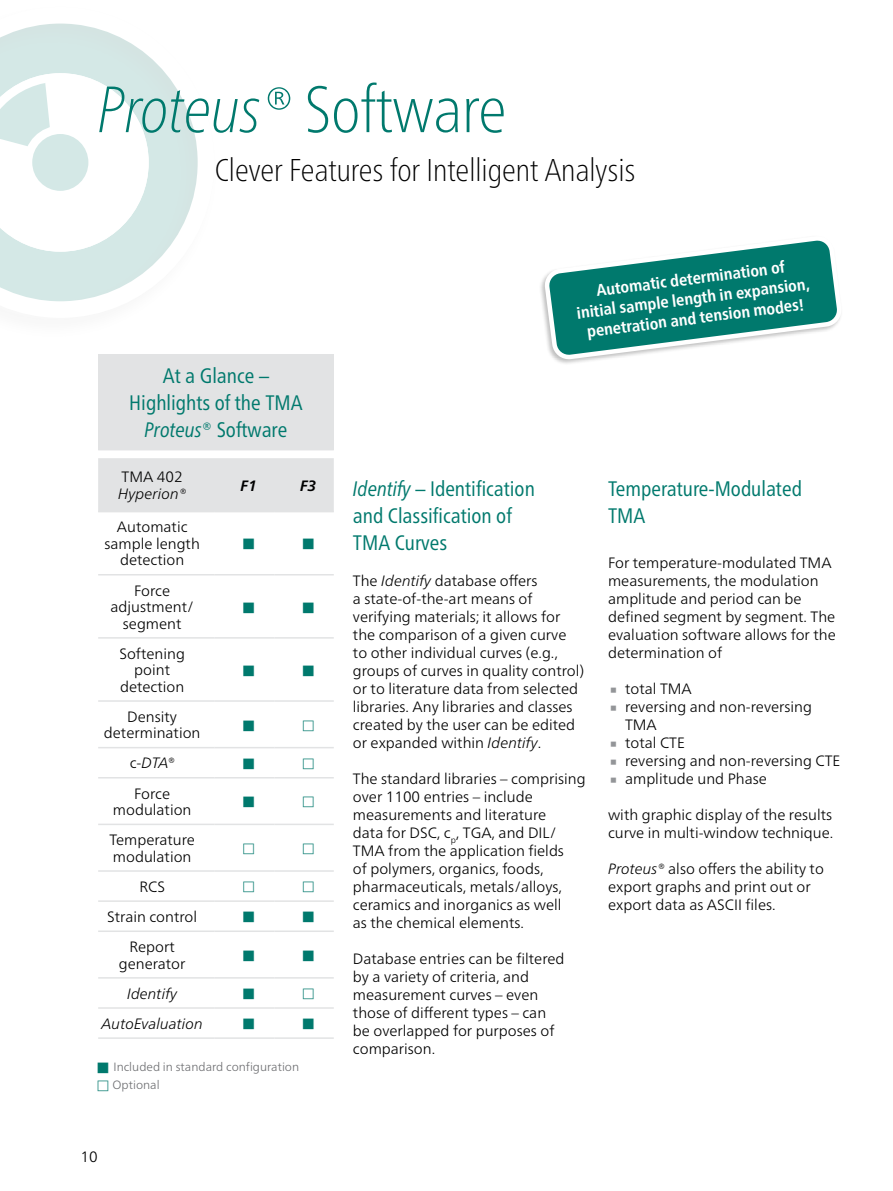
<style>
.page{position:relative;width:893px;height:1191px;background:#fff}
.page>*{position:absolute;margin:0;border:0;box-sizing:border-box;transform-origin:0 0}
.Headline_n{font:italic 100 condensed 65.25px "Frutiger Neue LTW1 G";color:#00796d}
.t1{font:45px "Frutiger Neue LTW1 G";color:#939598}
.Headline_n-2{font:100 condensed 31.5px "Frutiger Neue LTW1 G";color:#000}
.Subhead_1_grün_n{font:condensed 21px/27px "Frutiger Neue LTW1 G";color:#00796d}
.Fließtext_de{font:700 condensed 16.5px/19.8px "Frutiger Neue LTW1 G";color:#fff;text-align:center}
.Fließtext_de_n{font:300 15px/18px "Frutiger Neue LTW1 G";color:#000}
.Fließtext_en_n{font:300 15px/16.5px "Frutiger Neue LTW1 G";color:#000;text-align:center}
.Fließtext_en_n-2{font:italic 300 15px "Frutiger Neue LTW1 G";color:#000}
.Fließtext_en_n-3{font:italic 700 15px "Frutiger Neue LTW1 G";color:#000}
.Bildunterschrift_n{font:300 12px "Frutiger Neue LTW1 G";color:#6d6e71}
.s1{font-style:normal}
.s2{font-style:italic}
</style>
<div class="page">
<svg style="left:0;top:23px;width:198px;height:279px"></svg>
<svg style="left:0;top:73px;width:149px;height:179px"></svg>
<div style="left:539px;top:235px;width:304px;height:130px;background:#000;opacity:.25"></div>
<svg style="left:546px;top:237px;width:294px;height:121px"></svg>
<div style="left:98px;top:354px;width:236px;height:96px;background:#e2e3e4"></div>
<div style="left:98px;top:458px;width:236px;height:53px;background:#e2e3e4"></div>
<hr style="left:98px;top:511px;width:117px;height:1px;background:#e2e3e4">
<hr style="left:215px;top:511px;width:59px;height:1px;background:#e2e3e4">
<hr style="left:274px;top:511px;width:60px;height:1px;background:#e2e3e4">
<hr style="left:98px;top:574px;width:117px;height:1px;background:#e2e3e4">
<hr style="left:98px;top:637px;width:117px;height:1px;background:#e2e3e4">
<hr style="left:98px;top:700px;width:117px;height:2px;background:#e2e3e4">
<hr style="left:98px;top:747px;width:117px;height:1px;background:#e2e3e4">
<hr style="left:98px;top:777px;width:117px;height:1px;background:#e2e3e4">
<hr style="left:98px;top:823px;width:117px;height:2px;background:#e2e3e4">
<hr style="left:98px;top:870px;width:117px;height:1px;background:#e2e3e4">
<hr style="left:98px;top:900px;width:117px;height:2px;background:#e2e3e4">
<hr style="left:98px;top:930px;width:117px;height:2px;background:#e2e3e4">
<hr style="left:98px;top:977px;width:117px;height:1px;background:#e2e3e4">
<hr style="left:98px;top:1007px;width:117px;height:1px;background:#e2e3e4">
<hr style="left:98px;top:1037px;width:117px;height:1px;background:#e2e3e4">
<hr style="left:215px;top:574px;width:59px;height:1px;background:#e2e3e4">
<hr style="left:215px;top:637px;width:59px;height:1px;background:#e2e3e4">
<hr style="left:215px;top:700px;width:59px;height:2px;background:#e2e3e4">
<hr style="left:215px;top:747px;width:59px;height:1px;background:#e2e3e4">
<hr style="left:215px;top:777px;width:59px;height:1px;background:#e2e3e4">
<hr style="left:215px;top:823px;width:59px;height:2px;background:#e2e3e4">
<hr style="left:215px;top:870px;width:59px;height:1px;background:#e2e3e4">
<hr style="left:215px;top:900px;width:59px;height:2px;background:#e2e3e4">
<hr style="left:215px;top:930px;width:59px;height:2px;background:#e2e3e4">
<hr style="left:215px;top:977px;width:59px;height:1px;background:#e2e3e4">
<hr style="left:215px;top:1007px;width:59px;height:1px;background:#e2e3e4">
<hr style="left:215px;top:1037px;width:59px;height:1px;background:#e2e3e4">
<hr style="left:274px;top:574px;width:60px;height:1px;background:#e2e3e4">
<hr style="left:274px;top:637px;width:60px;height:1px;background:#e2e3e4">
<hr style="left:274px;top:700px;width:60px;height:2px;background:#e2e3e4">
<hr style="left:274px;top:747px;width:60px;height:1px;background:#e2e3e4">
<hr style="left:274px;top:777px;width:60px;height:1px;background:#e2e3e4">
<hr style="left:274px;top:823px;width:60px;height:2px;background:#e2e3e4">
<hr style="left:274px;top:870px;width:60px;height:1px;background:#e2e3e4">
<hr style="left:274px;top:900px;width:60px;height:2px;background:#e2e3e4">
<hr style="left:274px;top:930px;width:60px;height:2px;background:#e2e3e4">
<hr style="left:274px;top:977px;width:60px;height:1px;background:#e2e3e4">
<hr style="left:274px;top:1007px;width:60px;height:1px;background:#e2e3e4">
<hr style="left:274px;top:1037px;width:60px;height:1px;background:#e2e3e4">
<p class="Headline_n" style="left:98px;top:62px;width:410px">Proteus® <span class="s1">Software</span></p>
<p class="Headline_n-2" style="left:215px;top:147px;width:422px">Clever Features for Intelligent Analysis</p>
<p class="Subhead_1_grün_n" style="left:129px;top:360px;width:175px;text-align:center">At a Glance –<br>Highlights of the TMA<br><span class="s2">Proteus</span>® Software</p>
<p class="Fließtext_en_n" style="left:122px;top:469px;width:63px">TMA 402</p>
<p class="Fließtext_en_n-2" style="left:118px;top:485px;width:70px">Hyperion®</p>
<p class="Fließtext_en_n-3" style="left:240px;top:476px;width:18px">F1</p>
<p class="Fließtext_en_n-3" style="left:300px;top:476px;width:18px">F3</p>
<p class="Fließtext_en_n" style="left:117px;top:519px;width:72px">Automatic</p>
<p class="Fließtext_en_n" style="left:105px;top:535px;width:97px">sample length</p>
<p class="Fließtext_en_n" style="left:120px;top:552px;width:66px">detection</p>
<p class="Fließtext_en_n" style="left:110px;top:582px;width:85px">Force adjustment/</p>
<p class="Fließtext_en_n" style="left:123px;top:615px;width:60px">segment</p>
<p class="Fließtext_en_n" style="left:119px;top:645px;width:67px">Softening</p>
<p class="Fließtext_en_n" style="left:134px;top:661px;width:37px">point</p>
<p class="Fließtext_en_n" style="left:120px;top:678px;width:66px">detection</p>
<p class="Fließtext_en_n" style="left:127px;top:708px;width:51px">Density</p>
<p class="Fließtext_en_n" style="left:104px;top:724px;width:98px">determination</p>
<p class="Fließtext_en_n-2" style="left:130px;top:754px;width:46px"><span class="s1">c-</span>DTA®</p>
<p class="Fließtext_en_n" style="left:134px;top:785px;width:37px">Force</p>
<p class="Fließtext_en_n" style="left:113px;top:801px;width:80px">modulation</p>
<p class="Fließtext_en_n" style="left:109px;top:831px;width:87px">Temperature</p>
<p class="Fließtext_en_n" style="left:113px;top:848px;width:80px">modulation</p>
<p class="Fließtext_en_n" style="left:139px;top:878px;width:27px">RCS</p>
<p class="Fließtext_en_n" style="left:107px;top:908px;width:91px">Strain control</p>
<p class="Fließtext_en_n" style="left:129px;top:938px;width:47px">Report</p>
<p class="Fließtext_en_n" style="left:119px;top:955px;width:68px">generator</p>
<p class="Fließtext_en_n-2" style="left:127px;top:984px;width:52px">Identify</p>
<p class="Fließtext_en_n-2" style="left:102px;top:1014px;width:103px">AutoEvaluation</p>
<p class="Bildunterschrift_n" style="left:114px;top:1059px;width:187px">Included in standard configuration</p>
<p class="Bildunterschrift_n" style="left:113px;top:1077px;width:49px">Optional</p>
<p class="Fließtext_de_n" style="left:81px;top:1147px;width:19px">10</p>
<p class="Fließtext_de" style="left:573px;top:282px;width:236px;rotate:-7deg">Automatic determination of<br>initial sample length in expansion, penetration and tension modes!</p>
<p class="Subhead_1_grün_n" style="left:353px;top:473px;width:183px"><span class="s2">Identify</span> – Identification and Classification of<br>TMA Curves</p>
<p class="Fließtext_de_n" style="left:353px;top:571px;width:233px">The <span class="s2">Identify</span> database offers<br>a state-of-the-art means of verifying materials; it allows for the comparison of a given curve to other individual curves (e.g., groups of curves in quality control) or to literature data from selected libraries. Any libraries and classes created by the user can be edited or expanded within <span class="s2">Identify</span>.</p>
<p class="Fließtext_de_n" style="left:353px;top:769px;width:234px">The standard libraries – comprising over 1100 entries – include measurements and literature<br>data for DSC, c<sub>p</sub>, TGA, and DIL/<br>TMA from the application fields<br>of polymers, organics, foods, pharmaceuticals, metals/alloys, ceramics and inorganics as well<br>as the chemical elements.</p>
<p class="Fließtext_de_n" style="left:353px;top:949px;width:213px">Database entries can be filtered</p>
<p class="Fließtext_de_n" style="left:353px;top:967px;width:203px">by a variety of criteria, and measurement curves – even those of different types – can be overlapped for purposes of comparison.</p>
<p class="Subhead_1_grün_n" style="left:608px;top:473px;width:195px">Temperature-Modulated<br>TMA</p>
<p class="Fließtext_de_n" style="left:608px;top:553px;width:225px">For temperature-modulated TMA</p>
<p class="Fließtext_de_n" style="left:608px;top:571px;width:229px">measurements, the modulation amplitude and period can be defined segment by segment. The evaluation software allows for the determination of</p>
<p class="t1" style="left:608px;top:659px;width:12px">∙</p>
<p class="Fließtext_de_n" style="left:625px;top:679px;width:68px">total TMA</p>
<p class="t1" style="left:608px;top:677px;width:12px">∙</p>
<p class="Fließtext_de_n" style="left:625px;top:697px;width:188px">reversing and non-reversing<br>TMA</p>
<p class="t1" style="left:608px;top:713px;width:12px">∙</p>
<p class="Fließtext_de_n" style="left:625px;top:733px;width:61px">total CTE</p>
<p class="t1" style="left:608px;top:731px;width:12px">∙</p>
<p class="Fließtext_de_n" style="left:625px;top:751px;width:217px">reversing and non-reversing CTE</p>
<p class="t1" style="left:608px;top:749px;width:12px">∙</p>
<p class="Fließtext_de_n" style="left:625px;top:769px;width:143px">amplitude und Phase</p>
<p class="Fließtext_de_n" style="left:608px;top:805px;width:227px">with graphic display of the results curve in multi-window technique.</p>
<p class="Fließtext_de_n" style="left:608px;top:859px;width:217px"><span class="s2">Proteus®</span> also offers the ability to export graphs and print out or export data as ASCII files.</p>
</div>
